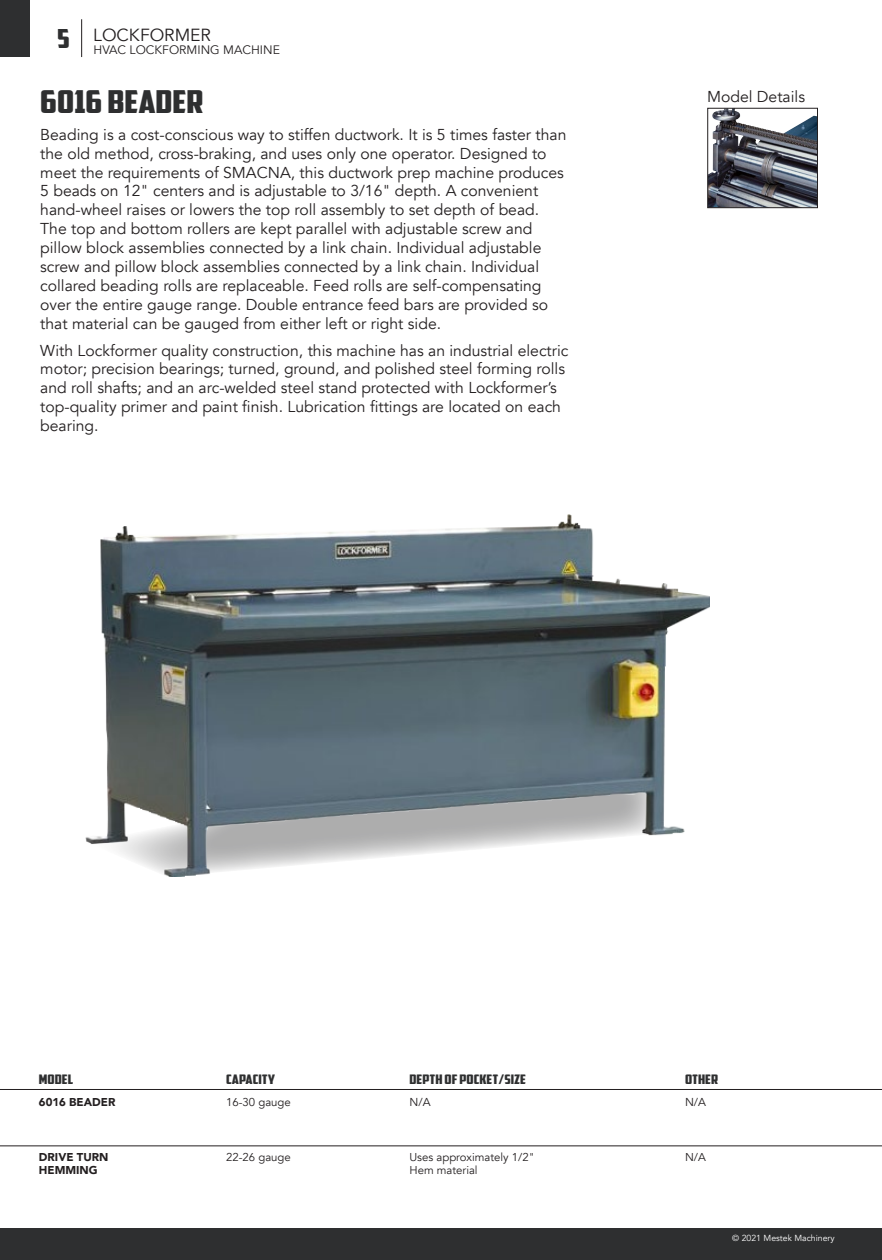
<style>
.page{position:relative;width:882px;height:1260px;background:#fff}
.page>*{position:absolute;margin:0;border:0;box-sizing:border-box;transform-origin:0 0}
.Lockformer_Product_H{font:31.5px "American Captain";color:#2e2f30;scale:1.25 1}
.t1{font:17.5px "Avenir";color:#231f20}
.body_copy{font:15.75px/18.9px "Avenir";color:#231f20}
.t2{font:13.12px "American Captain";color:#2e2f30;scale:1.25 1}
.t3{font:12.25px "Avenir";color:#231f20}
.Spec_body_text{font:11.55px "Avenir";color:#231f20}
.Spec_body_text-2{font:11.38px/13.7px "Avenir";color:#231f20}
.Spec_model_name_bold{font:900 11.38px/13.7px "Avenir";color:#231f20}
.t4{font:8.75px "Avenir";color:#fff}
.s1{font-family:"American Captain";font-size:26.25px;color:#2e2f30}
</style>
<div class="page">
<div style="left:0;top:1228px;width:882px;height:32px;background:#2e2f30"></div>
<div style="left:0;top:0;width:30px;height:57px;background:#2e2f30"></div>
<hr style="left:81px;top:19px;width:1px;height:38px;background:#231f20">
<hr style="left:0;top:1089px;width:882px;height:1px;background:#231f20">
<hr style="left:0;top:1146px;width:882px;height:1px;background:#231f20">
<img style="left:709px;top:110px;width:107px;height:96px">
<div style="left:707px;top:108px;width:111px;height:100px;border:1px solid #231f20"></div>
<img style="left:86px;top:514px;width:624px;height:363px">
<p class="t1" style="left:57px;top:24px;width:155px"><span class="s1">5</span> LOCKFORMER</p>
<p class="t3" style="left:94px;top:42px;width:188px">HVAC LOCKFORMING MACHINE</p>
<p class="Lockformer_Product_H" style="left:40px;top:83px;width:132px">6016 BEADER</p>
<p class="body_copy" style="left:40px;top:125px;width:528px">Beading is a cost-conscious way to stiffen ductwork. It is 5 times faster than the old method, cross-braking, and uses only one operator. Designed to meet the requirements of SMACNA, this ductwork prep machine produces 5 beads on 12" centers and is adjustable to 3/16" depth. A convenient hand-wheel raises or lowers the top roll assembly to set depth of bead.<br>The top and bottom rollers are kept parallel with adjustable screw and pillow block assemblies connected by a link chain. Individual adjustable screw and pillow block assemblies connected by a link chain. Individual collared beading rolls are replaceable. Feed rolls are self-compensating over the entire gauge range. Double entrance feed bars are provided so that material can be gauged from either left or right side.</p>
<p class="body_copy" style="left:40px;top:341px;width:530px">With Lockformer quality construction, this machine has an industrial electric motor; precision bearings; turned, ground, and polished steel forming rolls and roll shafts; and an arc-welded steel stand protected with Lockformer’s top-quality primer and paint finish. Lubrication fittings are located on each bearing.</p>
<p class="body_copy" style="left:707px;top:87px;width:99px">Model Details</p>
<p class="t2" style="left:39px;top:1072px;width:29px">MODEL</p>
<p class="t2" style="left:226px;top:1072px;width:41px">CAPACITY</p>
<p class="t2" style="left:410px;top:1072px;width:95px">DEPTH OF POCKET/SIZE</p>
<p class="t2" style="left:685px;top:1072px;width:28px">OTHER</p>
<p class="Spec_model_name_bold" style="left:39px;top:1095px;width:78px">6016 BEADER</p>
<p class="Spec_body_text-2" style="left:226px;top:1096px;width:66px">16-30 gauge</p>
<p class="Spec_body_text" style="left:410px;top:1096px;width:23px">N/A</p>
<p class="Spec_body_text" style="left:685px;top:1096px;width:23px">N/A</p>
<p class="Spec_model_name_bold" style="left:39px;top:1150px;width:71px">DRIVE TURN<br>HEMMING</p>
<p class="Spec_body_text-2" style="left:226px;top:1150px;width:66px">22-26 gauge</p>
<p class="Spec_body_text-2" style="left:410px;top:1150px;width:127px">Uses approximately 1/2"<br>Hem material</p>
<p class="Spec_body_text-2" style="left:685px;top:1150px;width:22px">N/A</p>
<p class="t4" style="left:732px;top:1233px;width:104px">© 2021 Mestek Machinery</p>
</div>
